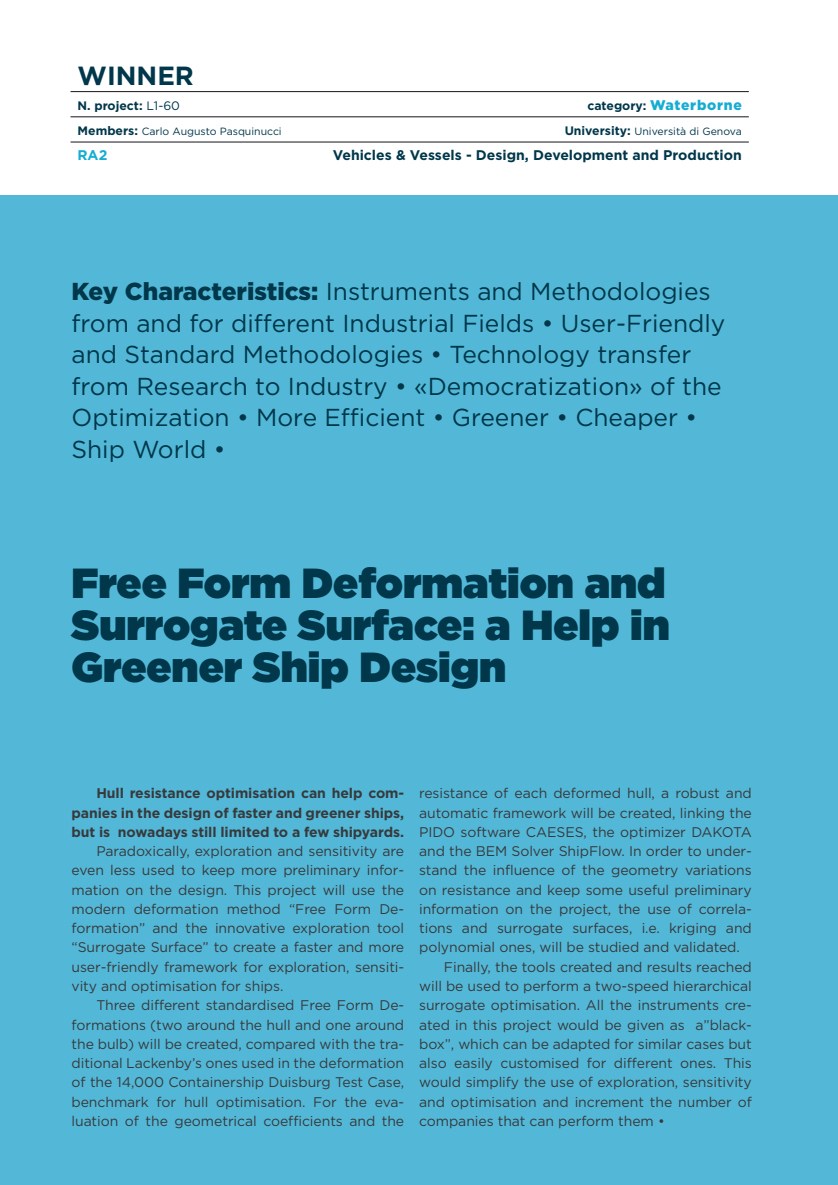
<style>
.page{position:relative;width:838px;height:1185px;background:#fff}
.page>*{position:absolute;margin:0;border:0;box-sizing:border-box;transform-origin:0 0}
.t1{font:900 42px/42px "Gotham";color:#00374a;text-align:justify}
.t2{font:700 26.25px "Gotham";color:#00374a}
.t3{font:24.5px/31.5px "Gotham";color:#00374a}
.t4{font:14px/19.2px "Gotham";letter-spacing:-.005em;color:#373a3d;text-align:justify}
.t5{font:700 14px/19.2px "Gotham";letter-spacing:-.005em;color:#373a3d;text-align:justify}
.t6{font:700 14px "Gotham";color:#00374a}
.t7{font:900 14px "Gotham";letter-spacing:.05em;color:#16add2}
.t8{font:700 14px "Gotham";color:#16add2}
.t9{font:700 12.25px "Gotham";color:#00374a}
.t10{font:10.5px "Gotham";color:#00374a}
.s1{font-weight:400}
.s2{font-weight:700;font-size:12.25px;color:#00374a}
.s3{font-weight:700;font-size:12.25px}
.s4{font-weight:900}
</style>
<div class="page">
<div style="left:0;top:195px;width:837px;height:990px;background:#53b8d7"></div>
<hr style="left:70px;top:91px;width:678px;height:1px;background:#161419">
<hr style="left:70px;top:116px;width:678px;height:1px;background:#161419">
<hr style="left:70px;top:142px;width:678px;height:1px;background:#161419">
<h2 class="t2" style="left:77px;top:58px;width:118px">WINNER</h2>
<p class="t9" style="left:77px;top:97px;width:104px">N. project: <span class="s1">L1-60</span></p>
<p class="t7" style="left:587px;top:95px;width:156px"><span class="s2">category:</span> Waterborne</p>
<p class="t10" style="left:77px;top:125px;width:206px"><span class="s3">Members:</span> Carlo Augusto Pasquinucci</p>
<p class="t10" style="left:564px;top:125px;width:179px"><span class="s3">University:</span> Università di Genova</p>
<p class="t8" style="left:77px;top:146px;width:31px">RA2</p>
<p class="t6" style="left:333px;top:146px;width:410px">Vehicles &amp; Vessels - Design, Development and Production</p>
<p class="t3" style="left:71px;top:275px;width:655px"><span class="s4">Key Characteristics:</span> Instruments and Methodologies from and for different Industrial Fields • User-Friendly and Standard Methodologies • Technology transfer from Research to Industry • «Democratization» of the Optimization • More Efficient • Greener • Cheaper • Ship World •</p>
<h1 class="t1" style="left:71px;top:561px;width:599px">Free Form Deformation and Surrogate Surface: a Help in Greener Ship Design</h1>
<p class="t5" style="left:71px;top:784px;width:334px;text-indent:25px">Hull resistance optimisation can help com&shy;panies in the design of faster and greener ships, but is nowadays still limited to a few shipyards.</p>
<p class="t4" style="left:71px;top:841px;width:334px;text-indent:25px">Paradoxically, exploration and sensitivity are even less used to keep more preliminary infor&shy;mation on the design. This project will use the modern deformation method “Free Form De&shy;formation” and the innovative exploration tool “Surrogate Surface” to create a faster and more user-friendly framework for exploration, sensiti&shy;vity and optimisation for ships.</p>
<p class="t4" style="left:71px;top:995px;width:334px;text-indent:25px">Three different standardised Free Form De&shy;formations (two around the hull and one around the bulb) will be created, compared with the tra&shy;ditional Lackenby’s ones used in the deformation of the 14,000 Containership Duisburg Test Case, benchmark for hull optimisation. For the eva&shy;luation of the geometrical coefficients and the</p>
<p class="t4" style="left:419px;top:783px;width:334px">resistance of each deformed hull, a robust and</p>
<p class="t4" style="left:419px;top:803px;width:334px">automatic framework will be created, linking the</p>
<p class="t4" style="left:419px;top:822px;width:334px">PIDO software CAESES, the optimizer DAKOTA</p>
<p class="t4" style="left:419px;top:841px;width:334px">and the BEM Solver ShipFlow. In order to under-</p>
<p class="t4" style="left:419px;top:860px;width:334px">stand the influence of the geometry variations</p>
<p class="t4" style="left:419px;top:880px;width:334px">on resistance and keep some useful preliminary</p>
<p class="t4" style="left:419px;top:899px;width:334px">information on the project, the use of correla-</p>
<p class="t4" style="left:419px;top:918px;width:334px">tions and surrogate surfaces, i.e. kriging and</p>
<p class="t4" style="left:419px;top:937px;width:322px">polynomial ones, will be studied and validated.</p>
<p class="t4" style="left:444px;top:957px;width:309px">Finally, the tools created and results reached</p>
<p class="t4" style="left:419px;top:976px;width:334px">will be used to perform a two-speed hierarchical</p>
<p class="t4" style="left:419px;top:995px;width:334px">surrogate optimisation. All the instruments cre-</p>
<p class="t4" style="left:419px;top:1014px;width:334px">ated in this project would be given as a”black-</p>
<p class="t4" style="left:419px;top:1034px;width:334px">box”, which can be adapted for similar cases but</p>
<p class="t4" style="left:419px;top:1053px;width:334px">also easily customised for different ones. This</p>
<p class="t4" style="left:419px;top:1072px;width:334px">would simplify the use of exploration, sensitivity</p>
<p class="t4" style="left:419px;top:1091px;width:334px">and optimisation and increment the number of</p>
<p class="t4" style="left:419px;top:1111px;width:247px">companies that can perform them •</p>
</div>
